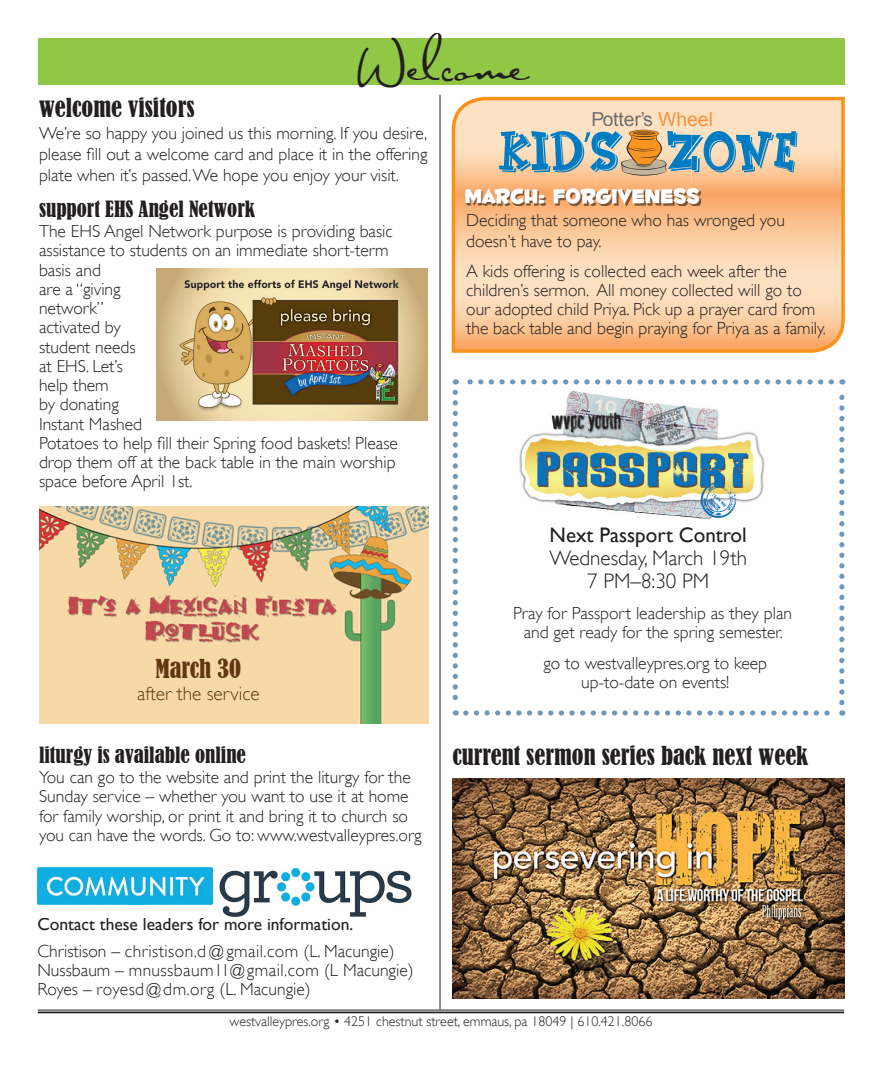
<style>
.page{position:relative;width:882px;height:1071px;background:#fff}
.page>*{position:absolute;margin:0;border:0;box-sizing:border-box;transform-origin:0 0}
.t1{font:43.75px "AL Sandra";color:#231f20}
.t2{font:condensed 24.5px "Bernard";color:#231f20}
.t3{font:24.5px "Fontdinerdotcom Huggable";color:#fff}
.t4{font:condensed 24.5px "Bernard";color:#603711}
.t5{font:condensed 21px "Bernard";color:#231f20}
.t6{font:300 21px/22.8px "Gill Sans";color:#231f20;text-align:center}
.t7{font:21px "Gill Sans";color:#231f20}
.t8{font:300 19.25px "Gill Sans";color:#603711}
.t9{font:19.25px "Arial";color:#f6933f}
.t10{font:19.25px "Arial";color:#6d6e71}
.t11{font:300 17.5px/19.2px "Gill Sans";color:#231f20}
.t12{font:17.5px "Gill Sans";color:#231f20}
.t13{font:300 14px "Gill Sans";color:#231f20}
.s1{color:#6d6e71}
</style>
<div class="page">
<img style="left:39px;top:507px;width:389px;height:217px">
<div style="left:38px;top:38px;width:806px;height:47px;background:#90c846"></div>
<svg style="left:451px;top:96px;width:394px;height:257px;background:#fbcb9d"></svg>
<hr style="left:440px;top:95px;width:1px;height:915px;background:#231f20">
<hr style="left:38px;top:1010px;width:806px;height:1px;background:#231f20">
<hr style="left:38px;top:1012px;width:806px;height:1px;background:#231f20">
<img style="left:596px;top:176px;width:95px;height:7px">
<svg style="left:499px;top:122px;width:298px;height:54px;background:#a5b4af"></svg>
<img style="left:467px;top:189px;width:234px;height:17px">
<img style="left:36px;top:867px;width:376px;height:50px">
<svg style="left:453px;top:392px;width:5px;height:324px"></svg>
<svg style="left:466px;top:710px;width:377px;height:6px"></svg>
<svg style="left:839px;top:379px;width:5px;height:324px"></svg>
<svg style="left:455px;top:379px;width:376px;height:6px"></svg>
<img style="left:519px;top:391px;width:246px;height:128px">
<img style="left:452px;top:778px;width:392px;height:220px">
<img style="left:156px;top:268px;width:272px;height:153px">
<h1 class="t1" style="left:358px;top:37px;width:168px">Welcome</h1>
<h2 class="t2" style="left:39px;top:93px;width:157px">welcome visitors</h2>
<p class="t11" style="left:39px;top:122px;width:390px;line-height:21px;text-align:justify">We’re so happy you joined us this morning. If you desire, please fill out a welcome card and place it in the offering plate when it’s passed. We hope you enjoy your visit.</p>
<p class="t10" style="left:591px;top:107px;width:14px">P</p>
<p class="t9" style="left:641px;top:107px;width:74px"><span class="s1">’</span> Wheel</p>
<p class="t5" style="left:39px;top:196px;width:218px">support EHS Angel Network</p>
<p class="t11" style="left:39px;top:221px;width:360px">The EHS Angel Network purpose is providing basic assistance to students on an immediate short-term basis and<br>are a “giving<br>network”<br>activated by<br>student needs<br>at EHS. Let’s<br>help them<br>by donating<br>Instant Mashed<br>Potatoes to help fill their Spring food baskets! Please drop them off at the back table in the main worship space before April 1st.</p>
<h2 class="t4" style="left:156px;top:654px;width:87px">March 30</h2>
<p class="t8" style="left:137px;top:678px;width:124px">after the service</p>
<p class="t5" style="left:39px;top:742px;width:209px">liturgy is available online</p>
<p class="t11" style="left:39px;top:767px;width:384px">You can go to the website and print the liturgy for the Sunday service – whether you want to use it at home for family worship, or print it and bring it to church so you can have the words. Go to: www.westvalleypres.org</p>
<h2 class="t3" style="left:465px;top:181px;width:236px">MARCH: FORGIVENESS</h2>
<p class="t11" style="left:466px;top:209px;width:320px;line-height:21px">Deciding that someone who has wronged you doesn’t have to pay.</p>
<p class="t11" style="left:466px;top:260px;width:361px">A kids offering is collected each week after the children’s sermon. All money collected will go to our adopted child Priya. Pick up a prayer card from the back table and begin praying for Priya as a family.</p>
<p class="t7" style="left:550px;top:523px;width:199px">Next Passport Control</p>
<p class="t6" style="left:549px;top:546px;width:199px">Wednesday, March 19th<br>7 PM–8:30 PM</p>
<p class="t11" style="left:513px;top:603px;width:281px;text-align:center">Pray for Passport leadership as they plan and get ready for the spring semester.</p>
<p class="t11" style="left:543px;top:653px;width:225px;text-align:center">go to westvalleypres.org to keep up-to-date on events!</p>
<h2 class="t2" style="left:452px;top:742px;width:358px">current sermon series back next week</h2>
<p class="t12" style="left:37px;top:914px;width:317px">Contact these leaders for more information.</p>
<p class="t11" style="left:37px;top:941px;width:378px">Christison – christison.d @ gmail.com (L. Macungie)<br>Nussbaum – mnussbaum11@ gmail.com (L Macungie)<br>Royes – royesd @ dm.org (L. Macungie)</p>
<p class="t13" style="left:230px;top:1010px;width:424px">westvalleypres.org • 4251 chestnut street, emmaus, pa 18049 | 610.421.8066</p>
</div>
